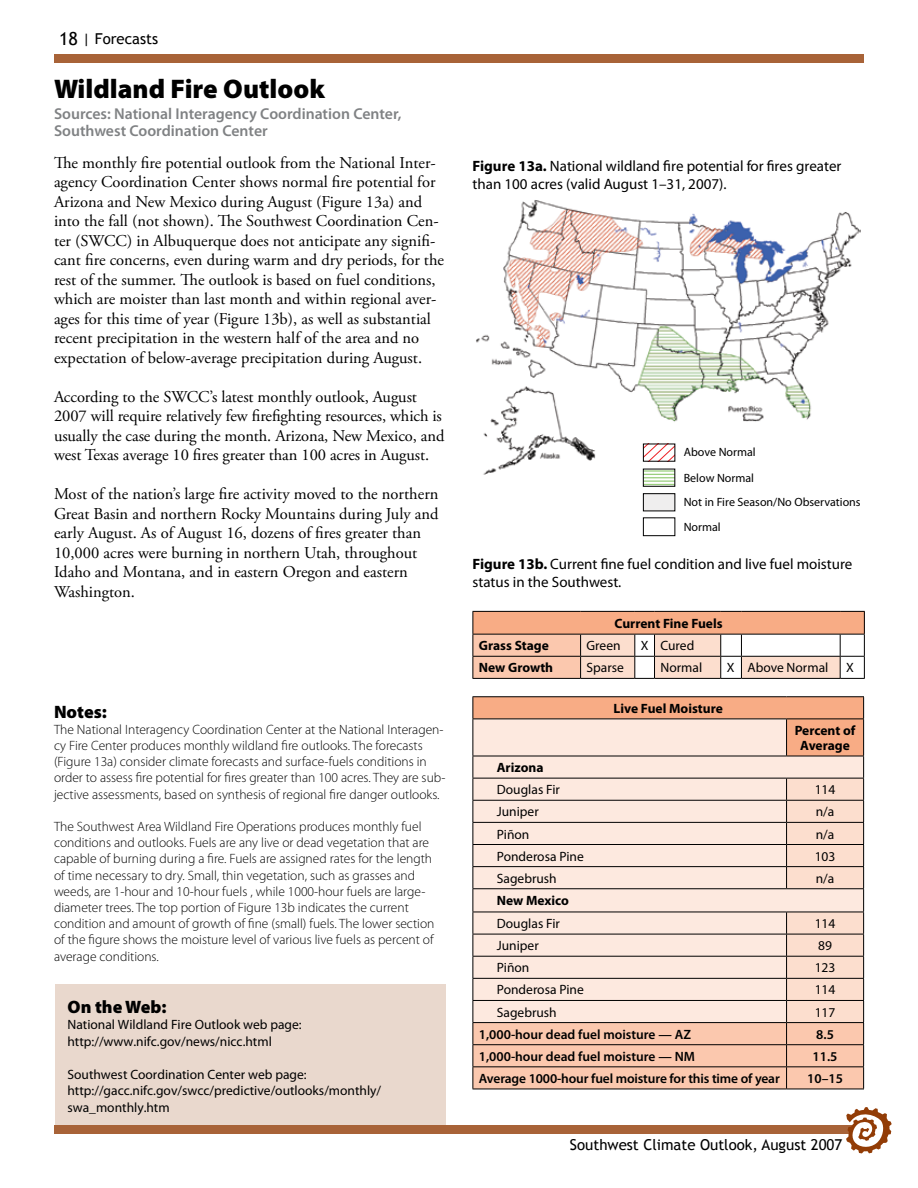
<style>
.page{position:relative;width:918px;height:1188px;background:#fff}
.page>*{position:absolute;margin:0;border:0;box-sizing:border-box;transform-origin:0 0}
.t1{font:900 27px "Myriad Pro";color:#000}
.t2{font:900 18px "Myriad Pro";color:#000}
.t3{font:16.5px/19.5px "Adobe Garamond Pro";letter-spacing:-.005em;color:#000}
.t4{font:600 15.75px/16.5px "Myriad Pro";color:#808284}
.t5{font:15px/18px "Myriad Pro";color:#000}
.t6{font:15px "Trebuchet MS";color:#000}
.t7{font:300 13.5px/16.2px "Myriad Pro";color:#000}
.t8{font:13.5px/16.5px "Myriad Pro";color:#000}
.t9{font:600 13.5px "Myriad Pro";color:#000}
.t10{font:700 13.5px/15px "Myriad Pro";color:#000;text-align:center}
.t11{font:12px/25.8px "Myriad Pro";color:#000}
.s1{font-size:18px}
.s2{font-weight:700}
</style>
<div class="page">
<div style="left:55px;top:984px;width:391px;height:149px;background:#e9d8cd"></div>
<img style="left:476px;top:200px;width:385px;height:276px">
<div style="left:643px;top:517px;width:32px;height:19px;border:1px solid #000"></div>
<div style="left:643px;top:494px;width:32px;height:17px;background:#efeeee"></div>
<div style="left:643px;top:493px;width:32px;height:18px;border:1px solid #000"></div>
<svg style="left:645px;top:446px;width:28px;height:14px"></svg>
<hr style="left:643px;top:470px;width:32px;height:2px;background:#9bcf7f">
<hr style="left:643px;top:474px;width:32px;height:1px;background:#9bcf7f">
<hr style="left:643px;top:477px;width:32px;height:1px;background:#9bcf7f">
<hr style="left:643px;top:480px;width:32px;height:2px;background:#9bcf7f">
<hr style="left:643px;top:484px;width:32px;height:1px;background:#9bcf7f">
<div style="left:643px;top:469px;width:32px;height:18px;border:1px solid #000"></div>
<svg style="left:472px;top:611px;width:393px;height:68px"></svg>
<hr style="left:472px;top:696px;width:315px;height:1px;background:#000">
<hr style="left:787px;top:696px;width:77px;height:1px;background:#000">
<hr style="left:472px;top:1089px;width:315px;height:1px;background:#000">
<hr style="left:787px;top:1089px;width:77px;height:1px;background:#000">
<svg style="left:472px;top:697px;width:392px;height:392px"></svg>
<hr style="left:787px;top:1022px;width:77px;height:1px;background:#000">
<div style="left:55px;top:1126px;width:808px;height:7px;background:#a86338"></div>
<div style="left:54px;top:1125px;width:810px;height:9px;border:2px solid #a86338"></div>
<svg style="left:846px;top:1107px;width:46px;height:46px"></svg>
<div style="left:55px;top:55px;width:808px;height:7px;background:#a86338"></div>
<div style="left:54px;top:54px;width:810px;height:9px;border:2px solid #a86338"></div>
<p class="t6" style="left:59px;top:30px;width:101px"><span class="s1">18</span> | Forecasts</p>
<h1 class="t1" style="left:54px;top:71px;width:272px">Wildland Fire Outlook</h1>
<p class="t4" style="left:54px;top:105px;width:349px">Sources: National Interagency Coordination Center,<br>Southwest Coordination Center</p>
<p class="t3" style="left:54px;top:154px;width:392px">The monthly fire potential outlook from the National Inter&shy;agency Coordination Center shows normal fire potential for Arizona and New Mexico during August (Figure 13a) and into the fall (not shown). The Southwest Coordination Cen&shy;ter (SWCC) in Albuquerque does not anticipate any signifi&shy;cant fire concerns, even during warm and dry periods, for the rest of the summer. The outlook is based on fuel conditions, which are moister than last month and within regional aver&shy;ages for this time of year (Figure 13b), as well as substantial recent precipitation in the western half of the area and no expectation of below-average precipitation during August.</p>
<p class="t3" style="left:54px;top:388px;width:392px">According to the SWCC’s latest monthly outlook, August 2007 will require relatively few firefighting resources, which is usually the case during the month. Arizona, New Mexico, and west Texas average 10 fires greater than 100 acres in August.</p>
<p class="t3" style="left:54px;top:485px;width:386px">Most of the nation’s large fire activity moved to the northern Great Basin and northern Rocky Mountains during July and early August. As of August 16, dozens of fires greater than 10,000 acres were burning in northern Utah, throughout Idaho and Montana, and in eastern Oregon and eastern Washington.</p>
<p class="t2" style="left:54px;top:700px;width:54px">Notes:</p>
<p class="t7" style="left:54px;top:721px;width:393px">The National Interagency Coordination Center at the National Interagen&shy;cy Fire Center produces monthly wildland fire outlooks. The forecasts (Figure 13a) consider climate forecasts and surface-fuels conditions in order to assess fire potential for fires greater than 100 acres. They are sub&shy;jective assessments, based on synthesis of regional fire danger outlooks.</p>
<p class="t7" style="left:54px;top:818px;width:382px">The Southwest Area Wildland Fire Operations produces monthly fuel conditions and outlooks. Fuels are any live or dead vegetation that are capable of burning during a fire. Fuels are assigned rates for the length of time necessary to dry. Small, thin vegetation, such as grasses and weeds, are 1-hour and 10-hour fuels , while 1000-hour fuels are large&shy;diameter trees. The top portion of Figure 13b indicates the current condition and amount of growth of fine (small) fuels. The lower section of the figure shows the moisture level of various live fuels as percent of average conditions.</p>
<p class="t2" style="left:68px;top:994px;width:101px">On the Web:</p>
<p class="t8" style="left:68px;top:1016px;width:236px">National Wildland Fire Outlook web page: http://www.nifc.gov/news/nicc.html</p>
<p class="t8" style="left:68px;top:1066px;width:315px">Southwest Coordination Center web page: http://gacc.nifc.gov/swcc/predictive/outlooks/monthly/ swa_monthly.htm</p>
<p class="t5" style="left:472px;top:157px;width:370px"><span class="s2">Figure 13a.</span> National wildland fire potential for fires greater than 100 acres (valid August 1–31, 2007).</p>
<p class="t11" style="left:684px;top:439px;width:73px">Above Normal<br>Below Normal</p>
<p class="t11" style="left:684px;top:490px;width:178px;line-height:24.6px">Not in Fire Season/No Observations<br>Normal</p>
<p class="t5" style="left:472px;top:555px;width:381px"><span class="s2">Figure 13b.</span> Current fine fuel condition and live fuel moisture status in the Southwest.</p>
<p class="t10" style="left:615px;top:615px;width:110px">Current Fine Fuels</p>
<p class="t10" style="left:479px;top:638px;width:72px">Grass Stage</p>
<p class="t8" style="left:587px;top:637px;width:36px">Green</p>
<p class="t8" style="left:641px;top:637px;width:55px">X Cured</p>
<p class="t10" style="left:479px;top:660px;width:76px">New Growth</p>
<p class="t8" style="left:587px;top:659px;width:39px">Sparse</p>
<p class="t8" style="left:661px;top:659px;width:43px">Normal</p>
<p class="t8" style="left:727px;top:659px;width:103px">X Above Normal</p>
<p class="t8" style="left:846px;top:659px;width:9px">X</p>
<p class="t10" style="left:614px;top:700px;width:111px">Live Fuel Moisture</p>
<p class="t10" style="left:795px;top:723px;width:62px">Percent of<br>Average</p>
<p class="t10" style="left:497px;top:760px;width:48px">Arizona</p>
<p class="t8" style="left:497px;top:781px;width:65px">Douglas Fir</p>
<p class="t8" style="left:815px;top:781px;width:22px">114</p>
<p class="t8" style="left:497px;top:803px;width:43px">Juniper</p>
<p class="t8" style="left:816px;top:803px;width:20px">n/a</p>
<p class="t8" style="left:497px;top:826px;width:34px">Piñon</p>
<p class="t8" style="left:816px;top:826px;width:20px">n/a</p>
<p class="t8" style="left:497px;top:848px;width:88px">Ponderosa Pine</p>
<p class="t8" style="left:815px;top:848px;width:22px">103</p>
<p class="t8" style="left:497px;top:870px;width:61px">Sagebrush</p>
<p class="t8" style="left:816px;top:870px;width:20px">n/a</p>
<p class="t10" style="left:497px;top:892px;width:74px">New Mexico</p>
<p class="t8" style="left:497px;top:915px;width:65px">Douglas Fir</p>
<p class="t8" style="left:815px;top:915px;width:22px">114</p>
<p class="t8" style="left:497px;top:937px;width:43px">Juniper</p>
<p class="t8" style="left:818px;top:937px;width:15px">89</p>
<p class="t8" style="left:497px;top:959px;width:34px">Piñon</p>
<p class="t8" style="left:815px;top:959px;width:22px">123</p>
<p class="t8" style="left:497px;top:981px;width:88px">Ponderosa Pine</p>
<p class="t8" style="left:815px;top:981px;width:22px">114</p>
<p class="t8" style="left:497px;top:1004px;width:61px">Sagebrush</p>
<p class="t8" style="left:815px;top:1004px;width:22px">117</p>
<p class="t9" style="left:479px;top:1026px;width:214px">1,000-hour dead fuel moisture — AZ</p>
<p class="t9" style="left:816px;top:1026px;width:19px">8.5</p>
<p class="t9" style="left:479px;top:1048px;width:218px">1,000-hour dead fuel moisture — NM</p>
<p class="t9" style="left:813px;top:1048px;width:26px">11.5</p>
<p class="t9" style="left:479px;top:1070px;width:302px">Average 1000-hour fuel moisture for this time of year</p>
<p class="t9" style="left:807px;top:1070px;width:37px">10–15</p>
<p class="t6" style="left:570px;top:1135px;width:274px">Southwest Climate Outlook, August 2007</p>
</div>
